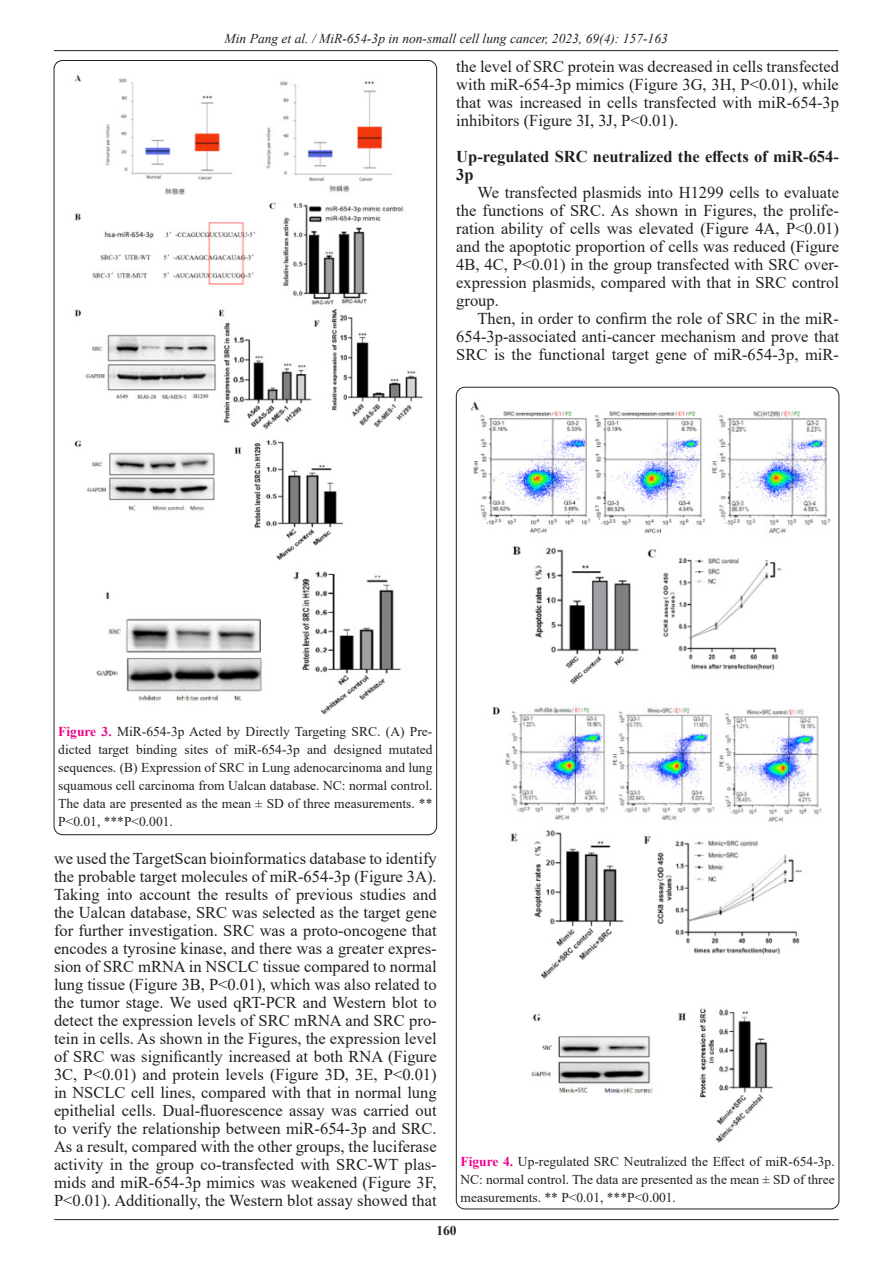
<style>
.page{position:relative;width:893px;height:1263px;background:#fff}
.page>*{position:absolute;margin:0;border:0;box-sizing:border-box;transform-origin:0 0}
.t1{font:16.5px/18px "Times New Roman";color:#231f20;text-align:justify}
.t2{font:700 16.5px/18px "Times New Roman";color:#231f20}
.t3{font:13.5px/18px "Times New Roman";color:#231f20;text-align:justify}
.t4{font:italic 13.5px "Times New Roman";color:#231f20}
.t5{font:700 13.5px "Times New Roman";color:#231f20}
.s1{font-weight:700;color:#ed028c}
</style>
<div class="page">
<hr style="left:54px;top:50px;width:784px;height:1px;background:#231f20">
<hr style="left:54px;top:1219px;width:785px;height:1px;background:#231f20">
<img style="left:74px;top:75px;width:349px;height:640px">
<img style="left:470px;top:401px;width:360px;height:742px">
<p class="t4" style="left:225px;top:29px;width:445px">Min Pang et al. / MiR-654-3p in non-small cell lung cancer, 2023, 69(4): 157-163</p>
<p class="t1" style="left:456px;top:57px;width:384px">the level of SRC protein was decreased in cells transfected with miR-654-3p mimics (Figure 3G, 3H, P&lt;0.01), while that was increased in cells transfected with miR-654-3p inhibitors (Figure 3I, 3J, P&lt;0.01).</p>
<p class="t2" style="left:456px;top:147px;width:384px">Up-regulated SRC neutralized the effects of miR-654-<br>3p</p>
<p class="t1" style="left:456px;top:183px;width:384px;text-indent:21px">We transfected plasmids into H1299 cells to evaluate the functions of SRC. As shown in Figures, the prolife&shy;ration ability of cells was elevated (Figure 4A, P&lt;0.01) and the apoptotic proportion of cells was reduced (Figure 4B, 4C, P&lt;0.01) in the group transfected with SRC over&shy;expression plasmids, compared with that in SRC control group.</p>
<p class="t1" style="left:456px;top:309px;width:384px;text-indent:21px">Then, in order to confirm the role of SRC in the miR-654-3p-associated anti-cancer mechanism and prove that SRC is the functional target gene of miR-654-3p, miR-</p>
<p class="t3" style="left:58px;top:722px;width:376px"><span class="s1">Figure 3.</span> MiR-654-3p Acted by Directly Targeting SRC. (A) Pre&shy;dicted target binding sites of miR-654-3p and designed mutated sequences. (B) Expression of SRC in Lung adenocarcinoma and lung squamous cell carcinoma from Ualcan database. NC: normal control.<br>The data are presented as the mean ± SD of three measurements. ** P&lt;0.01, ***P&lt;0.001.</p>
<p class="t1" style="left:54px;top:849px;width:384px">we used the TargetScan bioinformatics database to identify the probable target molecules of miR-654-3p (Figure 3A).<br>Taking into account the results of previous studies and the Ualcan database, SRC was selected as the target gene for further investigation. SRC was a proto-oncogene that encodes a tyrosine kinase, and there was a greater expres&shy;sion of SRC mRNA in NSCLC tissue compared to normal lung tissue (Figure 3B, P&lt;0.01), which was also related to the tumor stage. We used qRT-PCR and Western blot to detect the expression levels of SRC mRNA and SRC pro&shy;tein in cells. As shown in the Figures, the expression level of SRC was significantly increased at both RNA (Figure 3C, P&lt;0.01) and protein levels (Figure 3D, 3E, P&lt;0.01) in NSCLC cell lines, compared with that in normal lung epithelial cells. Dual-fluorescence assay was carried out to verify the relationship between miR-654-3p and SRC.<br>As a result, compared with the other groups, the luciferase activity in the group co-transfected with SRC-WT plas&shy;mids and miR-654-3p mimics was weakened (Figure 3F, P&lt;0.01). Additionally, the Western blot assay showed that</p>
<p class="t3" style="left:460px;top:1152px;width:376px"><span class="s1">Figure 4.</span> Up-regulated SRC Neutralized the Effect of miR-654-3p.<br>NC: normal control. The data are presented as the mean ± SD of three measurements. ** P&lt;0.01, ***P&lt;0.001.</p>
<p class="t5" style="left:436px;top:1220px;width:22px">160</p>
</div>
